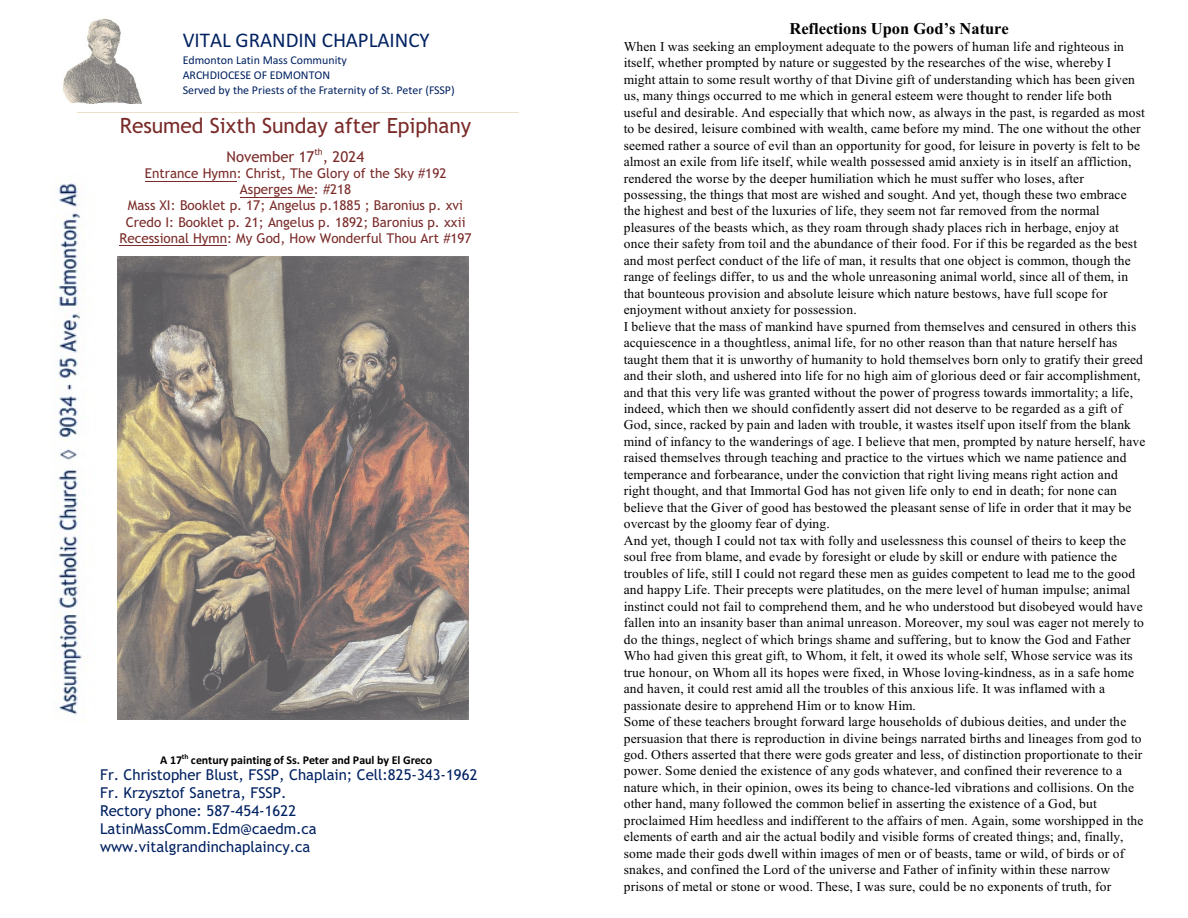
<style>
.page{position:relative;width:1188px;height:918px;background:#fff}
.page>*{position:absolute;margin:0;border:0;box-sizing:border-box;transform-origin:0 0}
.t1{font:21px "Trebuchet MS";color:#7a2b29}
.t2{font:21px "Calibri";color:#002161}
.t3{font:700 16.5px "Times New Roman";color:#000}
.t4{font:15px/17.9px "Trebuchet MS";color:#002161}
.t5{font:15px "Trebuchet MS";color:#7a2b29}
.t6{font:13.5px/16.5px "Times New Roman";letter-spacing:.01em;color:#000}
.t7{font:13.5px/16px "Trebuchet MS";color:#7a2b29;text-align:center}
.t8{font:12px/15px "Calibri";color:#002161}
.t9{font:700 12px "Calibri";letter-spacing:-.005em;color:#000}
</style>
<div class="page">
<img style="left:118px;top:257px;width:351px;height:462px">
<img style="left:63px;top:18px;width:79px;height:85px">
<img style="left:55px;top:183px;width:30px;height:532px">
<hr style="left:145px;top:181px;width:92px;height:1px;background:#7a2b29">
<hr style="left:240px;top:197px;width:74px;height:1px;background:#7a2b29">
<hr style="left:120px;top:245px;width:107px;height:1px;background:#7a2b29">
<hr style="left:77px;top:112px;width:442px;height:1px;background:#d9b58a">
<h1 class="t2" style="left:183px;top:31px;width:249px">VITAL GRANDIN CHAPLAINCY</h1>
<p class="t8" style="left:183px;top:54px;width:274px">Edmonton Latin Mass Community<br>ARCHDIOCESE OF EDMONTON<br>Served by the Priests of the Fraternity of St. Peter (FSSP)</p>
<h1 class="t1" style="left:120px;top:118px;width:353px">Resumed Sixth Sunday after Epiphany</h1>
<p class="t5" style="left:227px;top:151px;width:139px">November 17<sup>th</sup>, 2024</p>
<p class="t7" style="left:120px;top:167px;width:354px">Entrance Hymn: Christ, The Glory of the Sky #192<br>Asperges Me: #218<br>Mass XI: Booklet p. 17; Angelus p.1885 ; Baronius p. xvi Credo I: Booklet p. 21; Angelus p. 1892; Baronius p. xxii Recessional Hymn: My God, How Wonderful Thou Art #197</p>
<p class="t9" style="left:160px;top:755px;width:273px">A 17<sup>th</sup> century painting of Ss. Peter and Paul by El Greco</p>
<p class="t4" style="left:100px;top:768px;width:379px">Fr. Christopher Blust, FSSP, Chaplain; Cell:825-343-1962<br>Fr. Krzysztof Sanetra, FSSP.<br>Rectory phone: 587-454-1622<br>LatinMassComm.Edm@caedm.ca www.vitalgrandinchaplaincy.ca</p>
<p class="t3" style="left:789px;top:22px;width:221px">Reflections Upon God’s Nature</p>
<p class="t6" style="left:624px;top:39px;width:523px">When I was seeking an employment adequate to the powers of human life and righteous in itself, whether prompted by nature or suggested by the researches of the wise, whereby I might attain to some result worthy of that Divine gift of understanding which has been given us, many things occurred to me which in general esteem were thought to render life both useful and desirable. And especially that which now, as always in the past, is regarded as most to be desired, leisure combined with wealth, came before my mind. The one without the other seemed rather a source of evil than an opportunity for good, for leisure in poverty is felt to be almost an exile from life itself, while wealth possessed amid anxiety is in itself an affliction, rendered the worse by the deeper humiliation which he must suffer who loses, after possessing, the things that most are wished and sought. And yet, though these two embrace the highest and best of the luxuries of life, they seem not far removed from the normal pleasures of the beasts which, as they roam through shady places rich in herbage, enjoy at once their safety from toil and the abundance of their food. For if this be regarded as the best and most perfect conduct of the life of man, it results that one object is common, though the range of feelings differ, to us and the whole unreasoning animal world, since all of them, in that bounteous provision and absolute leisure which nature bestows, have full scope for enjoyment without anxiety for possession.<br>I believe that the mass of mankind have spurned from themselves and censured in others this acquiescence in a thoughtless, animal life, for no other reason than that nature herself has taught them that it is unworthy of humanity to hold themselves born only to gratify their greed and their sloth, and ushered into life for no high aim of glorious deed or fair accomplishment, and that this very life was granted without the power of progress towards immortality; a life, indeed, which then we should confidently assert did not deserve to be regarded as a gift of God, since, racked by pain and laden with trouble, it wastes itself upon itself from the blank mind of infancy to the wanderings of age. I believe that men, prompted by nature herself, have raised themselves through teaching and practice to the virtues which we name patience and temperance and forbearance, under the conviction that right living means right action and right thought, and that Immortal God has not given life only to end in death; for none can believe that the Giver of good has bestowed the pleasant sense of life in order that it may be overcast by the gloomy fear of dying.<br>And yet, though I could not tax with folly and uselessness this counsel of theirs to keep the soul free from blame, and evade by foresight or elude by skill or endure with patience the troubles of life, still I could not regard these men as guides competent to lead me to the good and happy Life. Their precepts were platitudes, on the mere level of human impulse; animal instinct could not fail to comprehend them, and he who understood but disobeyed would have fallen into an insanity baser than animal unreason. Moreover, my soul was eager not merely to do the things, neglect of which brings shame and suffering, but to know the God and Father Who had given this great gift, to Whom, it felt, it owed its whole self, Whose service was its true honour, on Whom all its hopes were fixed, in Whose loving-kindness, as in a safe home and haven, it could rest amid all the troubles of this anxious life. It was inflamed with a passionate desire to apprehend Him or to know Him.<br>Some of these teachers brought forward large households of dubious deities, and under the persuasion that there is reproduction in divine beings narrated births and lineages from god to god. Others asserted that there were gods greater and less, of distinction proportionate to their power. Some denied the existence of any gods whatever, and confined their reverence to a nature which, in their opinion, owes its being to chance-led vibrations and collisions. On the other hand, many followed the common belief in asserting the existence of a God, but proclaimed Him heedless and indifferent to the affairs of men. Again, some worshipped in the elements of earth and air the actual bodily and visible forms of created things; and, finally, some made their gods dwell within images of men or of beasts, tame or wild, of birds or of snakes, and confined the Lord of the universe and Father of infinity within these narrow prisons of metal or stone or wood. These, I was sure, could be no exponents of truth, for</p>
</div>
